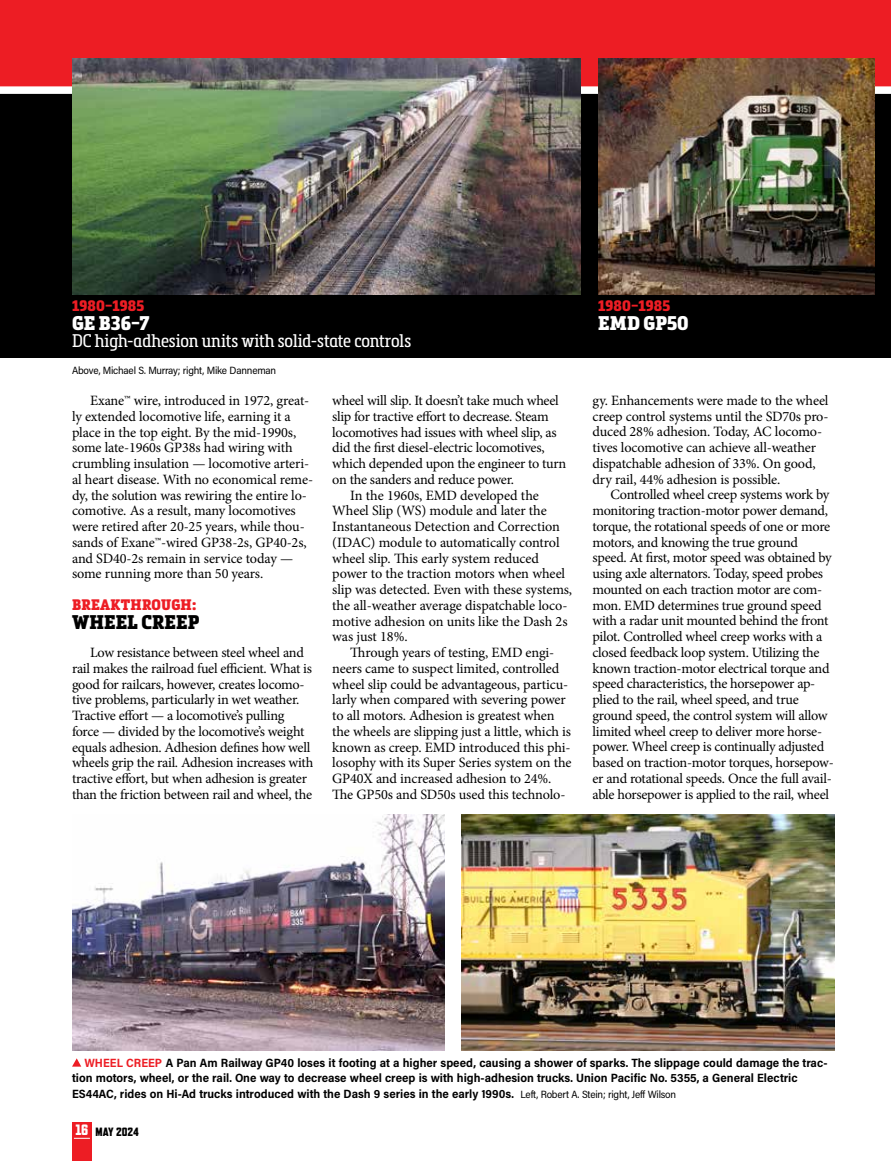
<style>
.page{position:relative;width:891px;height:1161px;background:#fff}
.page>*{position:absolute;margin:0;border:0;box-sizing:border-box;transform-origin:0 0}
.t1{font:900 19.5px "Metronic Slab Narrow";letter-spacing:.005em;color:#fff}
.t2{font:900 19.5px "Metronic Slab Narrow";letter-spacing:.005em;color:#000}
.t3{font:18px "Metronic Slab Narrow";letter-spacing:-.005em;color:#fff}
.t4{font:900 15px "Metronic Slab Narrow";letter-spacing:.01em;color:#ed1d24}
.t5{font:14.25px/15.8px "Minion Pro";letter-spacing:-.015em;color:#000}
.t6{font:700 12px/15.8px "Acumin Pro Semi Cond";color:#000}
.t7{font:800 12px "Refrigerator Deluxe";color:#000}
.t8{font:10.5px "Acumin Pro Semi Cond";letter-spacing:-.02em;color:#000}
.s1{color:#ed1d24}
.s2{font-weight:400;font-size:10.5px}
.s3{font-size:15px;color:#fff}
</style>
<div class="page">
<div style="left:0;top:90px;width:891px;height:268px;background:#000"></div>
<div style="left:0;top:0;width:891px;height:94px;background:#ed1d24"></div>
<img style="left:72px;top:59px;width:508px;height:236px">
<img style="left:598px;top:59px;width:276px;height:236px">
<img style="left:72px;top:815px;width:373px;height:236px">
<img style="left:462px;top:815px;width:373px;height:236px">
<div style="left:72px;top:1122px;width:20px;height:39px;background:#ed1d24"></div>
<svg style="left:74px;top:1138px;width:16px;height:1px"></svg>
<svg style="left:72px;top:1058px;width:9px;height:9px"></svg>
<p class="t4" style="left:72px;top:296px;width:74px">1980–1985</p>
<h1 class="t1" style="left:72px;top:311px;width:79px">GE B36-7</h1>
<p class="t3" style="left:72px;top:330px;width:341px">DC high-adhesion units with solid-state controls</p>
<p class="t8" style="left:72px;top:363px;width:206px">Above, Michael S. Murray; right, Mike Danneman</p>
<p class="t5" style="left:72px;top:393px;width:243px;text-indent:18px">Exane™ wire, introduced in 1972, great&shy;ly extended locomotive life, earning it a place in the top eight. By the mid-1990s, some late-1960s GP38s had wiring with crumbling insulation — locomotive arteri&shy;al heart disease. With no economical reme&shy;dy, the solution was rewiring the entire lo&shy;comotive. As a result, many locomotives were retired after 20-25 years, while thou&shy;sands of Exane™-wired GP38-2s, GP40-2s, and SD40-2s remain in service today — some running more than 50 years.</p>
<p class="t4" style="left:72px;top:595px;width:126px">BREAKTHROUGH:</p>
<h1 class="t2" style="left:72px;top:610px;width:129px">WHEEL CREEP</h1>
<p class="t5" style="left:72px;top:645px;width:243px;text-indent:18px">Low resistance between steel wheel and rail makes the railroad fuel efficient. What is good for railcars, however, creates locomo&shy;tive problems, particularly in wet weather.<br>Tractive effort — a locomotive’s pulling force — divided by the locomotive’s weight equals adhesion. Adhesion defines how well wheels grip the rail. Adhesion increases with tractive effort, but when adhesion is greater than the friction between rail and wheel, the</p>
<p class="t5" style="left:332px;top:393px;width:228px">wheel will slip. It doesn’t take much wheel</p>
<p class="t5" style="left:332px;top:408px;width:218px">slip for tractive effort to decrease. Steam</p>
<p class="t5" style="left:332px;top:424px;width:226px">locomotives had issues with wheel slip, as</p>
<p class="t5" style="left:332px;top:440px;width:214px">did the first diesel-electric locomotives,</p>
<p class="t5" style="left:332px;top:456px;width:236px">which depended upon the engineer to turn</p>
<p class="t5" style="left:332px;top:471px;width:183px">on the sanders and reduce power.</p>
<p class="t5" style="left:350px;top:487px;width:190px">In the 1960s, EMD developed the</p>
<p class="t5" style="left:332px;top:503px;width:216px">Wheel Slip (WS) module and later the</p>
<p class="t5" style="left:332px;top:519px;width:229px">Instantaneous Detection and Correction</p>
<p class="t5" style="left:332px;top:534px;width:229px">(IDAC) module to automatically control</p>
<p class="t5" style="left:332px;top:550px;width:208px">wheel slip. This early system reduced</p>
<p class="t5" style="left:332px;top:566px;width:234px">power to the traction motors when wheel</p>
<p class="t5" style="left:332px;top:582px;width:241px">slip was detected. Even with these systems,</p>
<p class="t5" style="left:332px;top:597px;width:237px">the all-weather average dispatchable loco-</p>
<p class="t5" style="left:332px;top:613px;width:237px">motive adhesion on units like the Dash 2s</p>
<p class="t5" style="left:332px;top:629px;width:77px">was just 18%.</p>
<p class="t5" style="left:350px;top:645px;width:206px">Through years of testing, EMD engi-</p>
<p class="t5" style="left:332px;top:660px;width:229px">neers came to suspect limited, controlled</p>
<p class="t5" style="left:332px;top:676px;width:237px">wheel slip could be advantageous, particu-</p>
<p class="t5" style="left:332px;top:692px;width:235px">larly when compared with severing power</p>
<p class="t5" style="left:332px;top:708px;width:224px">to all motors. Adhesion is greatest when</p>
<p class="t5" style="left:332px;top:723px;width:240px">the wheels are slipping just a little, which is</p>
<p class="t5" style="left:332px;top:739px;width:240px">known as creep. EMD introduced this phi-</p>
<p class="t5" style="left:332px;top:755px;width:241px">losophy with its Super Series system on the</p>
<p class="t5" style="left:332px;top:771px;width:221px">GP40X and increased adhesion to 24%.</p>
<p class="t5" style="left:332px;top:786px;width:235px">The GP50s and SD50s used this technolo-</p>
<p class="t4" style="left:598px;top:296px;width:74px">1980–1985</p>
<h1 class="t1" style="left:598px;top:311px;width:92px">EMD GP50</h1>
<p class="t5" style="left:592px;top:393px;width:238px">gy. Enhancements were made to the wheel creep control systems until the SD70s pro&shy;duced 28% adhesion. Today, AC locomo&shy;tives locomotive can achieve all-weather dispatchable adhesion of 33%. On good, dry rail, 44% adhesion is possible.</p>
<p class="t5" style="left:592px;top:487px;width:243px;text-indent:18px">Controlled wheel creep systems work by monitoring traction-motor power demand, torque, the rotational speeds of one or more motors, and knowing the true ground speed. At first, motor speed was obtained by using axle alternators. Today, speed probes mounted on each traction motor are com&shy;mon. EMD determines true ground speed with a radar unit mounted behind the front pilot. Controlled wheel creep works with a closed feedback loop system. Utilizing the known traction-motor electrical torque and speed characteristics, the horsepower ap&shy;plied to the rail, wheel speed, and true ground speed, the control system will allow limited wheel creep to deliver more horse&shy;power. Wheel creep is continually adjusted based on traction-motor torques, horsepow&shy;er and rotational speeds. Once the full avail&shy;able horsepower is applied to the rail, wheel</p>
<p class="t6" style="left:72px;top:1054px;width:757px;text-indent:12px"><span class="s1">WHEEL CREEP</span> A Pan Am Railway GP40 loses it footing at a higher speed, causing a shower of sparks. The slippage could damage the trac&shy;tion motors, wheel, or the rail. One way to decrease wheel creep is with high-adhesion trucks. Union Pacific No. 5355, a General Electric<br>ES44AC, rides on Hi-Ad trucks introduced with the Dash 9 series in the early 1990s. <span class="s2">Left, Robert A. Stein; right, Jeff Wilson</span></p>
<p class="t7" style="left:76px;top:1124px;width:65px"><span class="s3">16</span> MAY 2024</p>
</div>
